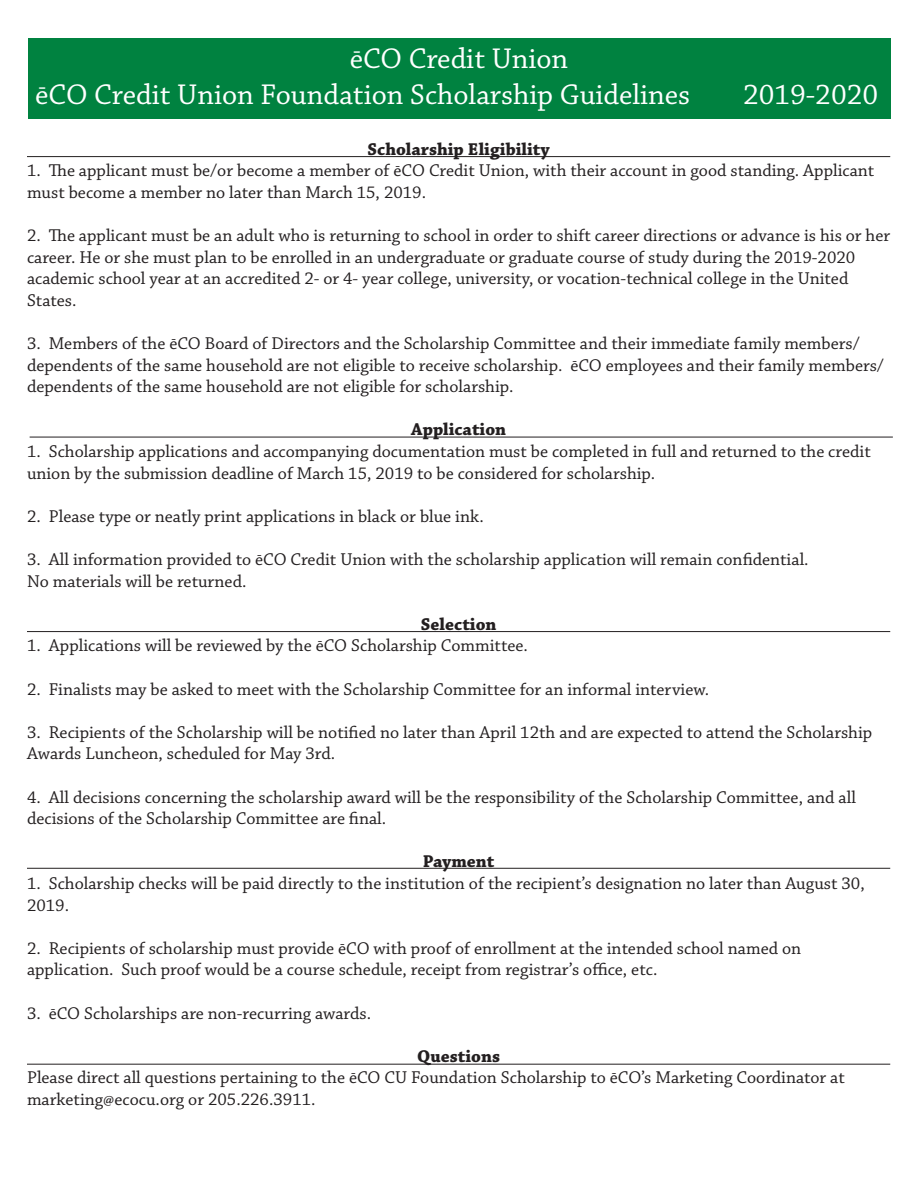
<style>
.page{position:relative;width:918px;height:1188px;background:#fff}
.page>*{position:absolute;margin:0;border:0;box-sizing:border-box;transform-origin:0 0}
.t1{font:30px "Chaparral Pro";color:#fff}
.t2{font:18px/21.6px "Chaparral Pro";color:#231f20}
.t3{font:700 18px "Chaparral Pro";color:#231f20}
</style>
<div class="page">
<div style="left:28px;top:39px;width:862px;height:80px;background:#008240"></div>
<hr style="left:27px;top:156px;width:863px;height:1px;background:#231f20">
<hr style="left:30px;top:437px;width:863px;height:1px;background:#231f20">
<hr style="left:27px;top:631px;width:863px;height:1px;background:#231f20">
<hr style="left:27px;top:868px;width:863px;height:1px;background:#231f20">
<hr style="left:27px;top:1064px;width:863px;height:1px;background:#231f20">
<p class="t1" style="left:350px;top:42px;width:220px">ēCO Credit Union</p>
<p class="t1" style="left:35px;top:78px;width:656px">ēCO Credit Union Foundation Scholarship Guidelines</p>
<p class="t1" style="left:743px;top:78px;width:137px">2019-2020</p>
<p class="t3" style="left:368px;top:138px;width:184px">Scholarship Eligibility</p>
<p class="t2" style="left:27px;top:161px;width:849px">1. The applicant must be/or become a member of ēCO Credit Union, with their account in good standing. Applicant must become a member no later than March 15, 2019.</p>
<p class="t2" style="left:27px;top:225px;width:865px">2. The applicant must be an adult who is returning to school in order to shift career directions or advance is his or her career. He or she must plan to be enrolled in an undergraduate or graduate course of study during the 2019-2020 academic school year at an accredited 2- or 4- year college, university, or vocation-technical college in the United States.</p>
<p class="t2" style="left:27px;top:333px;width:859px">3. Members of the ēCO Board of Directors and the Scholarship Committee and their immediate family members/ dependents of the same household are not eligible to receive scholarship. ēCO employees and their family members/ dependents of the same household are not eligible for scholarship.</p>
<p class="t3" style="left:411px;top:419px;width:97px">Application</p>
<p class="t2" style="left:27px;top:441px;width:845px">1. Scholarship applications and accompanying documentation must be completed in full and returned to the credit union by the submission deadline of March 15, 2019 to be considered for scholarship.</p>
<p class="t2" style="left:27px;top:506px;width:458px">2. Please type or neatly print applications in black or blue ink.</p>
<p class="t2" style="left:27px;top:549px;width:783px">3. All information provided to ēCO Credit Union with the scholarship application will remain confidential.<br>No materials will be returned.</p>
<p class="t3" style="left:421px;top:614px;width:77px">Selection</p>
<p class="t2" style="left:27px;top:636px;width:502px">1. Applications will be reviewed by the ēCO Scholarship Committee.</p>
<p class="t2" style="left:27px;top:679px;width:684px">2. Finalists may be asked to meet with the Scholarship Committee for an informal interview.</p>
<p class="t2" style="left:27px;top:722px;width:847px">3. Recipients of the Scholarship will be notified no later than April 12th and are expected to attend the Scholarship<br>Awards Luncheon, scheduled for May 3rd.</p>
<p class="t2" style="left:27px;top:787px;width:830px">4. All decisions concerning the scholarship award will be the responsibility of the Scholarship Committee, and all decisions of the Scholarship Committee are final.</p>
<p class="t3" style="left:423px;top:851px;width:73px">Payment</p>
<p class="t2" style="left:27px;top:873px;width:839px">1. Scholarship checks will be paid directly to the institution of the recipient’s designation no later than August 30,<br>2019.</p>
<p class="t2" style="left:27px;top:938px;width:776px">2. Recipients of scholarship must provide ēCO with proof of enrollment at the intended school named on</p>
<p class="t2" style="left:27px;top:960px;width:632px">application. Such proof would be a course schedule, receipt from registrar’s office, etc.</p>
<p class="t2" style="left:27px;top:1003px;width:346px">3. ēCO Scholarships are non-recurring awards.</p>
<p class="t3" style="left:417px;top:1046px;width:84px">Questions</p>
<p class="t2" style="left:27px;top:1068px;width:819px">Please direct all questions pertaining to the ēCO CU Foundation Scholarship to ēCO’s Marketing Coordinator at</p>
<p class="t2" style="left:27px;top:1089px;width:290px">marketing@ecocu.org or 205.226.3911.</p>
</div>
